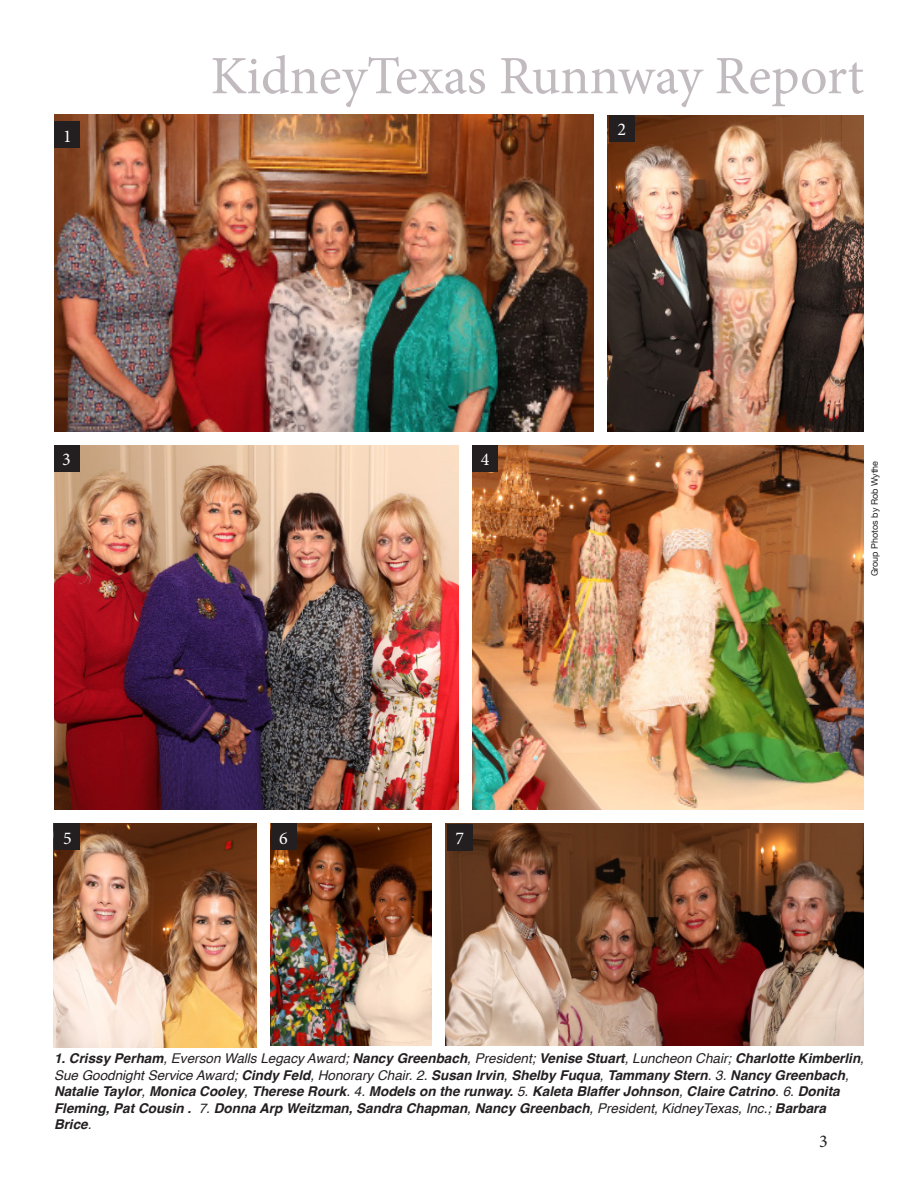
<style>
.page{position:relative;width:918px;height:1188px;background:#fff}
.page>*{position:absolute;margin:0;border:0;box-sizing:border-box;transform-origin:0 0}
.t1{font:54px "Minion Pro";color:#c1babf}
.t2{font:18px "Minion Pro";color:#fff}
.t3{font:18px "Minion Pro";color:#231f20}
.t4{font:italic 700 13.5px/16.5px "Helvetica";color:#231f20}
.t5{font:9px "Helvetica Neue";color:#231f20}
.s1{font-weight:400}
</style>
<div class="page">
<img style="left:270px;top:824px;width:162px;height:222px">
<div style="left:271px;top:824px;width:25px;height:26px;background:#231f20"></div>
<img style="left:54px;top:824px;width:202px;height:224px">
<img style="left:608px;top:115px;width:256px;height:317px">
<img style="left:54px;top:115px;width:540px;height:317px">
<img style="left:472px;top:446px;width:392px;height:364px">
<img style="left:446px;top:824px;width:418px;height:222px">
<img style="left:54px;top:446px;width:405px;height:364px">
<div style="left:55px;top:122px;width:25px;height:26px;background:#231f20"></div>
<div style="left:609px;top:115px;width:25px;height:26px;background:#231f20"></div>
<div style="left:54px;top:446px;width:25px;height:26px;background:#231f20"></div>
<div style="left:472px;top:446px;width:26px;height:26px;background:#231f20"></div>
<div style="left:447px;top:824px;width:25px;height:26px;background:#231f20"></div>
<div style="left:55px;top:824px;width:25px;height:26px;background:#231f20"></div>
<p class="t2" style="left:63px;top:124px;width:10px">1</p>
<p class="t1" style="left:210px;top:40px;width:655px">KidneyTexas Runnway Report</p>
<p class="t2" style="left:618px;top:117px;width:10px">2</p>
<p class="t2" style="left:62px;top:447px;width:10px">3</p>
<p class="t2" style="left:481px;top:447px;width:10px">4</p>
<p class="t5" style="left:868px;top:576px;width:117px;rotate:-90deg">Group Photos by Rob Wythe</p>
<p class="t2" style="left:279px;top:826px;width:10px">6</p>
<p class="t2" style="left:63px;top:826px;width:10px">5</p>
<p class="t2" style="left:456px;top:826px;width:10px">7</p>
<p class="t4" style="left:54px;top:1052px;width:812px">1. Crissy Perham<span class="s1">, Everson Walls Legacy Award;</span> Nancy Greenbach<span class="s1">, President;</span> Venise Stuart<span class="s1">, Luncheon Chair;</span> Charlotte Kimberlin<span class="s1">, Sue Goodnight Service Award;</span> Cindy Feld<span class="s1">, Honorary Chair. 2.</span> Susan Irvin<span class="s1">,</span> Shelby Fuqua<span class="s1">,</span> Tammany Stern<span class="s1">. 3.</span> Nancy Greenbach<span class="s1">, </span>Natalie Taylor<span class="s1">,</span> Monica Cooley<span class="s1">,</span> Therese Rourk<span class="s1">. 4.</span> Models on the runway. <span class="s1">5.</span> Kaleta Blaffer Johnson<span class="s1">,</span> Claire Catrino<span class="s1">. 6.</span> Donita Fleming, Pat Cousin . <span class="s1">7.</span> Donna Arp Weitzman, Sandra Chapman<span class="s1">,</span> Nancy Greenbach<span class="s1">, President, KidneyTexas, Inc.;</span> Barbara Brice<span class="s1">.</span></p>
<p class="t3" style="left:819px;top:1129px;width:10px">3</p>
</div>
